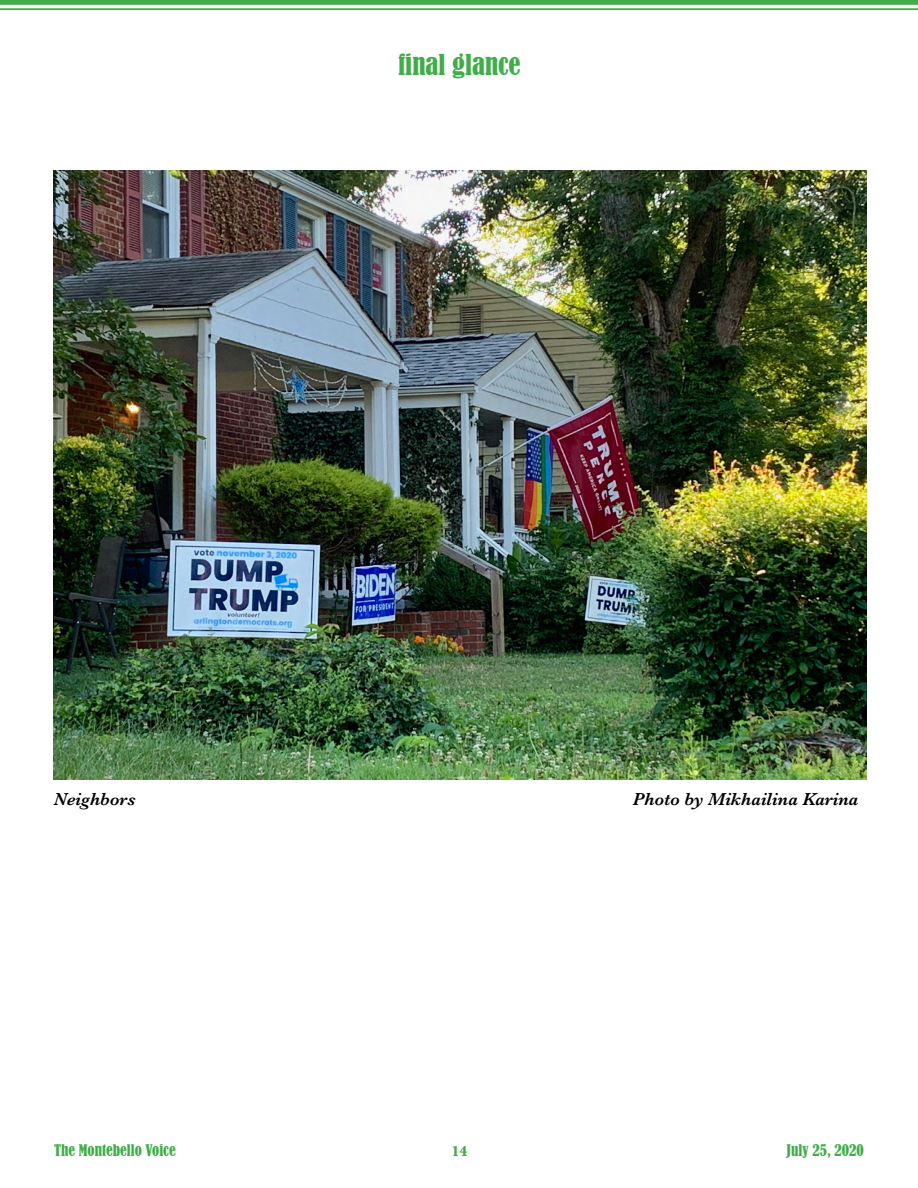
<style>
.page{position:relative;width:918px;height:1188px;background:#fff}
.page>*{position:absolute;margin:0;border:0;box-sizing:border-box;transform-origin:0 0}
.t1{font:condensed 27px "Bernard";color:#41ad49}
.t2{font:italic 600 18px "Baskerville";color:#000}
.t3{font:condensed 15px "Bernard";color:#41ad49}
.t4{font:700 15px "Baskerville";color:#41ad49}
</style>
<div class="page">
<div style="left:0;top:0;width:918px;height:5px;background:#41ad49"></div>
<hr style="left:0;top:8px;width:918px;height:2px;background:#41ad49">
<img style="left:54px;top:171px;width:812px;height:609px">
<h1 class="t1" style="left:398px;top:49px;width:124px">final glance</h1>
<p class="t2" style="left:54px;top:787px;width:83px">Neighbors</p>
<p class="t2" style="left:633px;top:787px;width:227px">Photo by Mikhailina Karina</p>
<p class="t3" style="left:54px;top:1141px;width:123px">The Montebello Voice</p>
<p class="t4" style="left:452px;top:1140px;width:18px">14</p>
<p class="t3" style="left:787px;top:1141px;width:79px">July 25, 2020</p>
</div>
